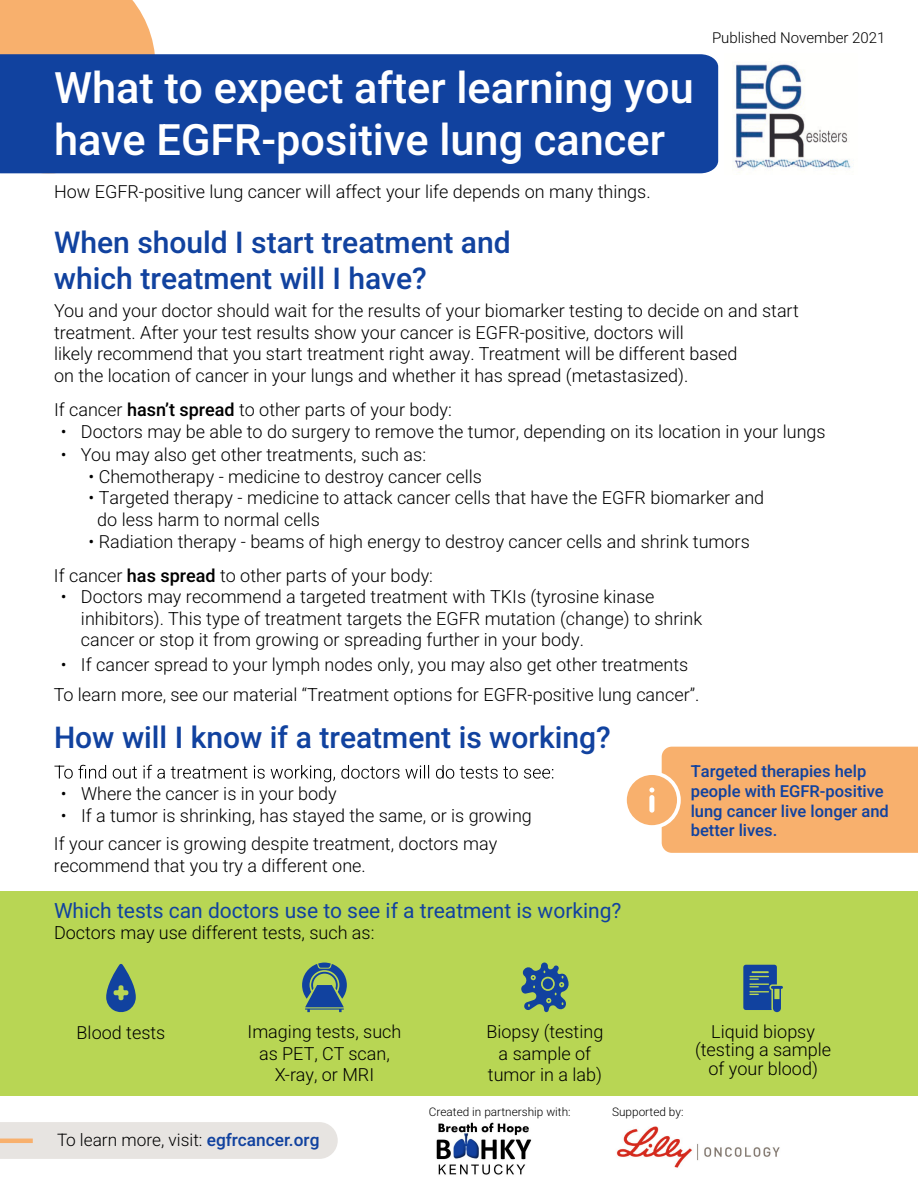
<style>
.page{position:relative;width:918px;height:1188px;background:#fff}
.page>*{position:absolute;margin:0;border:0;box-sizing:border-box;transform-origin:0 0}
.t1{font:500 43.2px/51.9px "Heebo";color:#fff}
.t2{font:500 30px/36px "Heebo";color:#11429f}
.t3{font:21px "Heebo";color:#11429f}
.t4{font:300 18px/21.6px "Heebo";color:#000}
.t5{font:300 17.25px "Heebo";color:#000}
.t6{font:500 16.5px/19.8px "Heebo";color:#11429f}
.t7{font:300 15px "Heebo";color:#000}
.t8{font:300 11.85px "Heebo";color:#000}
.s1{font-weight:500}
.s2{font-weight:500;color:#11429f}
</style>
<div class="page">
<img style="left:732px;top:62px;width:119px;height:108px">
<div style="left:0;top:1122px;width:338px;height:37px;background:#e7e4e1"></div>
<img style="left:436px;top:1122px;width:96px;height:53px">
<div style="left:0;top:891px;width:918px;height:204px;background:#b8d654"></div>
<div style="left:0;top:0;width:155px;height:54px;background:#f8b06d"></div>
<div style="left:0;top:54px;width:718px;height:119px;background:#11429f"></div>
<svg style="left:54px;top:765px;width:499px;height:17px"></svg>
<svg style="left:106px;top:964px;width:30px;height:48px"></svg>
<svg style="left:302px;top:963px;width:45px;height:49px"></svg>
<svg style="left:521px;top:962px;width:48px;height:50px"></svg>
<div style="left:543px;top:978px;width:10px;height:11px;background:#11429f;border-radius:50%"></div>
<svg style="left:743px;top:965px;width:40px;height:47px"></svg>
<svg style="left:627px;top:747px;width:291px;height:106px;background:#f8b679"></svg>
<img style="left:616px;top:1126px;width:164px;height:42px">
<hr style="left:0;top:1139px;width:33px;height:4px;background:#f8b06d">
<h1 class="t1" style="left:54px;top:62px;width:641px">What to expect after learning you have EGFR-positive lung cancer</h1>
<p class="t4" style="left:54px;top:181px;width:598px">How EGFR-positive lung cancer will affect your life depends on many things.</p>
<h2 class="t2" style="left:54px;top:225px;width:458px">When should I start treatment and which treatment will I have?</h2>
<p class="t7" style="left:712px;top:28px;width:175px">Published November 2021</p>
<p class="t4" style="left:54px;top:300px;width:746px">You and your doctor should wait for the results of your biomarker testing to decide on and start treatment. After your test results show your cancer is EGFR-positive, doctors will<br>likely recommend that you start treatment right away. Treatment will be different based<br>on the location of cancer in your lungs and whether it has spread (metastasized).</p>
<p class="t4" style="left:54px;top:399px;width:399px">If cancer <span class="s1">hasn’t spread</span> to other parts of your body:</p>
<p class="t4" style="left:61px;top:420px;width:766px">• Doctors may be able to do surgery to remove the tumor, depending on its location in your lungs</p>
<p class="t4" style="left:61px;top:444px;width:367px">• You may also get other treatments, such as:</p>
<p class="t4" style="left:88px;top:466px;width:395px">• Chemotherapy - medicine to destroy cancer cells</p>
<p class="t4" style="left:97px;top:487px;width:669px;text-indent:-9px">• Targeted therapy - medicine to attack cancer cells that have the EGFR biomarker and do less harm to normal cells</p>
<p class="t4" style="left:54px;top:524px;width:697px;line-height:33.9px;text-indent:35px">• Radiation therapy - beams of high energy to destroy cancer cells and shrink tumors<br>If cancer <span class="s1">has spread</span> to other parts of your body:</p>
<p class="t4" style="left:81px;top:586px;width:623px;text-indent:-20px">• Doctors may recommend a targeted treatment with TKIs (tyrosine kinase inhibitors). This type of treatment targets the EGFR mutation (change) to shrink cancer or stop it from growing or spreading further in your body.</p>
<p class="t4" style="left:54px;top:684px;width:647px">To learn more, see our material “Treatment options for EGFR-positive lung cancer”.</p>
<p class="t4" style="left:61px;top:654px;width:629px">• If cancer spread to your lymph nodes only, you may also get other treatments</p>
<h2 class="t2" style="left:54px;top:719px;width:558px">How will I know if a treatment is working?</h2>
<p class="t4" style="left:61px;top:783px;width:278px">• Where the cancer is in your body</p>
<p class="t4" style="left:54px;top:801px;width:479px;line-height:28.3px;text-indent:7px">• If a tumor is shrinking, has stayed the same, or is growing<br>If your cancer is growing despite treatment, doctors may</p>
<p class="t4" style="left:54px;top:854px;width:313px">recommend that you try a different one.</p>
<p class="t3" style="left:54px;top:895px;width:569px">Which tests can doctors use to see if a treatment is working?</p>
<p class="t4" style="left:54px;top:922px;width:322px">Doctors may use different tests, such as:</p>
<p class="t6" style="left:691px;top:761px;width:200px">Targeted therapies help people with EGFR-positive lung cancer live longer and better lives.</p>
<p class="t4" style="left:77px;top:1022px;width:90px">Blood tests</p>
<p class="t4" style="left:248px;top:1021px;width:155px;text-align:center">Imaging tests, such as PET, CT scan,<br>X-ray, or MRI</p>
<p class="t4" style="left:486px;top:1021px;width:118px;text-align:center">Biopsy (testing a sample of tumor in a lab)</p>
<p class="t4" style="left:695px;top:1022px;width:138px;line-height:18.6px;text-align:center">Liquid biopsy (testing a sample of your blood)</p>
<p class="t5" style="left:57px;top:1128px;width:264px">To learn more, visit: <span class="s2">egfrcancer.org</span></p>
<p class="t8" style="left:429px;top:1104px;width:143px">Created in partnership with:</p>
<p class="t8" style="left:612px;top:1104px;width:73px">Supported by:</p>
</div>
